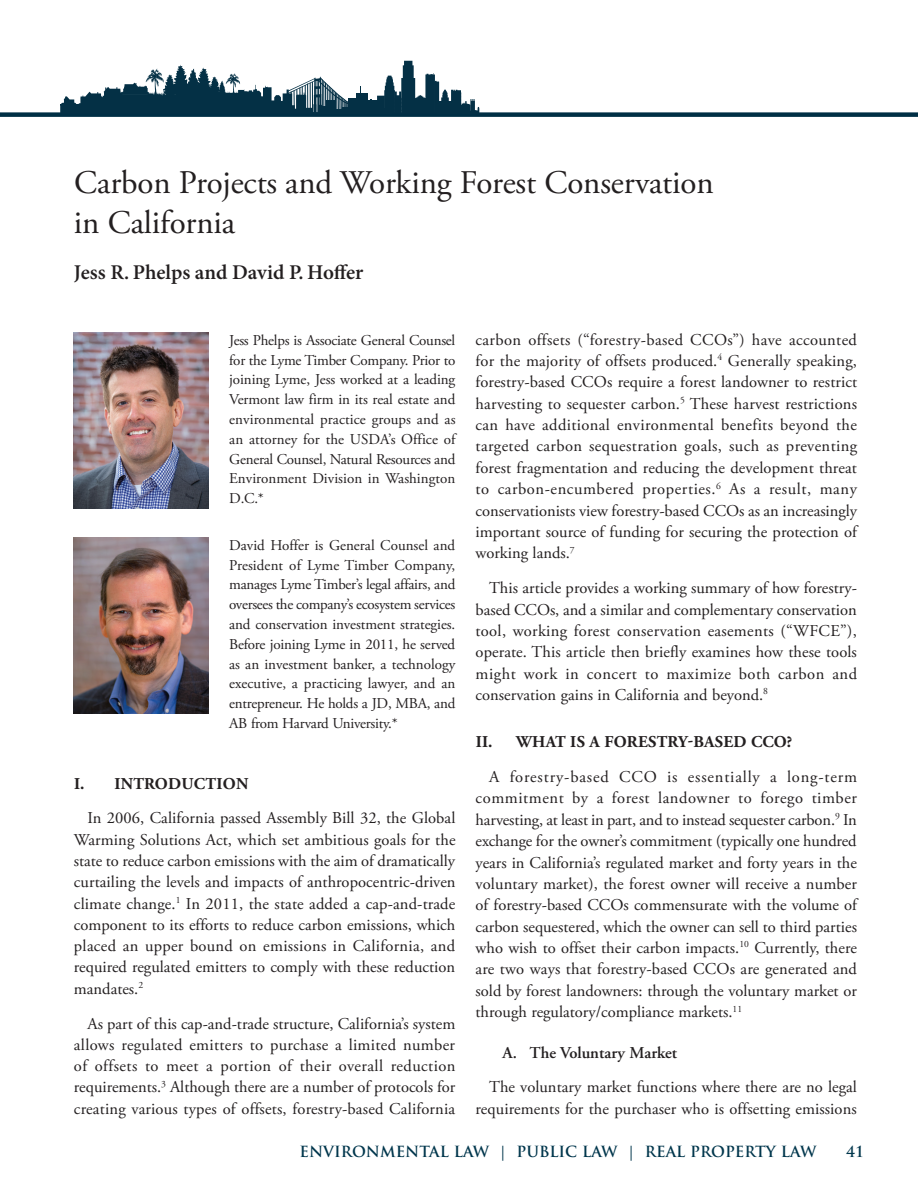
<style>
.page{position:relative;width:918px;height:1188px;background:#fff}
.page>*{position:absolute;margin:0;border:0;box-sizing:border-box;transform-origin:0 0}
.t1{font:33px/40.5px "Adobe Garamond Pro";letter-spacing:-.005em;color:#231f20}
.t2{font:600 21px "Minion Pro";letter-spacing:-.005em;color:#231f20}
.t3{font:16.5px/21.3px "Adobe Garamond Pro";color:#231f20;text-align:justify}
.t4{font:700 16.5px "Adobe Garamond Pro";letter-spacing:.015em;color:#231f20}
.t5{font:600 16.5px "Adobe Garamond Pro";color:#231f20}
.t6{font:15px/19.8px "Adobe Garamond Pro";letter-spacing:-.015em;color:#231f20;text-align:justify}
.t7{font:700 15px "Trajan Pro";color:#00364c}
</style>
<div class="page">
<div style="left:0;top:112px;width:918px;height:5px;background:#002f45"></div>
<svg style="left:60px;top:61px;width:423px;height:52px"></svg>
<img style="left:74px;top:333px;width:135px;height:175px">
<img style="left:74px;top:538px;width:135px;height:175px">
<h1 class="t1" style="left:74px;top:163px;width:641px">Carbon Projects and Working Forest Conservation in California</h1>
<p class="t2" style="left:74px;top:259px;width:291px">Jess R. Phelps and David P. Hoffer</p>
<p class="t6" style="left:229px;top:331px;width:228px">Jess Phelps is Associate General Counsel for the Lyme Timber Company. Prior to joining Lyme, Jess worked at a leading Vermont law firm in its real estate and environmental practice groups and as an attorney for the USDA’s Office of General Counsel, Natural Resources and Environment Division in Washington D.C.*</p>
<p class="t6" style="left:229px;top:536px;width:228px">David Hoffer is General Counsel and President of Lyme Timber Company, manages Lyme Timber’s legal affairs, and oversees the company’s ecosystem services and conservation investment strategies.<br>Before joining Lyme in 2011, he served as an investment banker, a technology executive, a practicing lawyer, and an entrepreneur. He holds a JD, MBA, and AB from Harvard University.*</p>
<p class="t4" style="left:74px;top:774px;width:176px">I. INTRODUCTION</p>
<p class="t3" style="left:74px;top:808px;width:383px;text-indent:14px">In 2006, California passed Assembly Bill 32, the Global Warming Solutions Act, which set ambitious goals for the state to reduce carbon emissions with the aim of dramatically curtailing the levels and impacts of anthropocentric-driven climate change.<sup>1</sup> In 2011, the state added a cap-and-trade component to its efforts to reduce carbon emissions, which placed an upper bound on emissions in California, and required regulated emitters to comply with these reduction mandates.<sup>2</sup></p>
<p class="t3" style="left:74px;top:1013px;width:383px;text-indent:13px">As part of this cap-and-trade structure, California’s system allows regulated emitters to purchase a limited number of offsets to meet a portion of their overall reduction requirements.<sup>3</sup> Although there are a number of protocols for creating various types of offsets, forestry-based California</p>
<p class="t3" style="left:476px;top:329px;width:383px">carbon offsets (“forestry-based CCOs”) have accounted for the majority of offsets produced.<sup>4</sup> Generally speaking, forestry-based CCOs require a forest landowner to restrict harvesting to sequester carbon.<sup>5</sup> These harvest restrictions can have additional environmental benefits beyond the targeted carbon sequestration goals, such as preventing forest fragmentation and reducing the development threat to carbon-encumbered properties.<sup>6</sup> As a result, many conservationists view forestry-based CCOs as an increasingly important source of funding for securing the protection of working lands.<sup>7</sup></p>
<p class="t3" style="left:476px;top:578px;width:383px;text-indent:13px">This article provides a working summary of how forestry&shy;based CCOs, and a similar and complementary conservation tool, working forest conservation easements (“WFCE”), operate. This article then briefly examines how these tools might work in concert to maximize both carbon and conservation gains in California and beyond.<sup>8</sup></p>
<p class="t4" style="left:476px;top:732px;width:318px">II. WHAT IS A FORESTRY-BASED CCO?</p>
<p class="t3" style="left:476px;top:767px;width:383px;text-indent:14px">A forestry-based CCO is essentially a long-term commitment by a forest landowner to forego timber harvesting, at least in part, and to instead sequester carbon.<sup>9</sup> In exchange for the owner’s commitment (typically one hundred years in California’s regulated market and forty years in the voluntary market), the forest owner will receive a number of forestry-based CCOs commensurate with the volume of carbon sequestered, which the owner can sell to third parties who wish to offset their carbon impacts.<sup>10</sup> Currently, there are two ways that forestry-based CCOs are generated and sold by forest landowners: through the voluntary market or through regulatory/compliance markets.<sup>11</sup></p>
<p class="t5" style="left:503px;top:1043px;width:176px">A. The Voluntary Market</p>
<p class="t3" style="left:476px;top:1077px;width:383px;text-align:right">The voluntary market functions where there are no legal requirements for the purchaser who is offsetting emissions</p>
<p class="t7" style="left:300px;top:1143px;width:518px">ENVIRONMENTAL LAW | PUBLIC LAW | REAL PROPERTY LAW</p>
<p class="t7" style="left:846px;top:1143px;width:19px">41</p>
</div>
